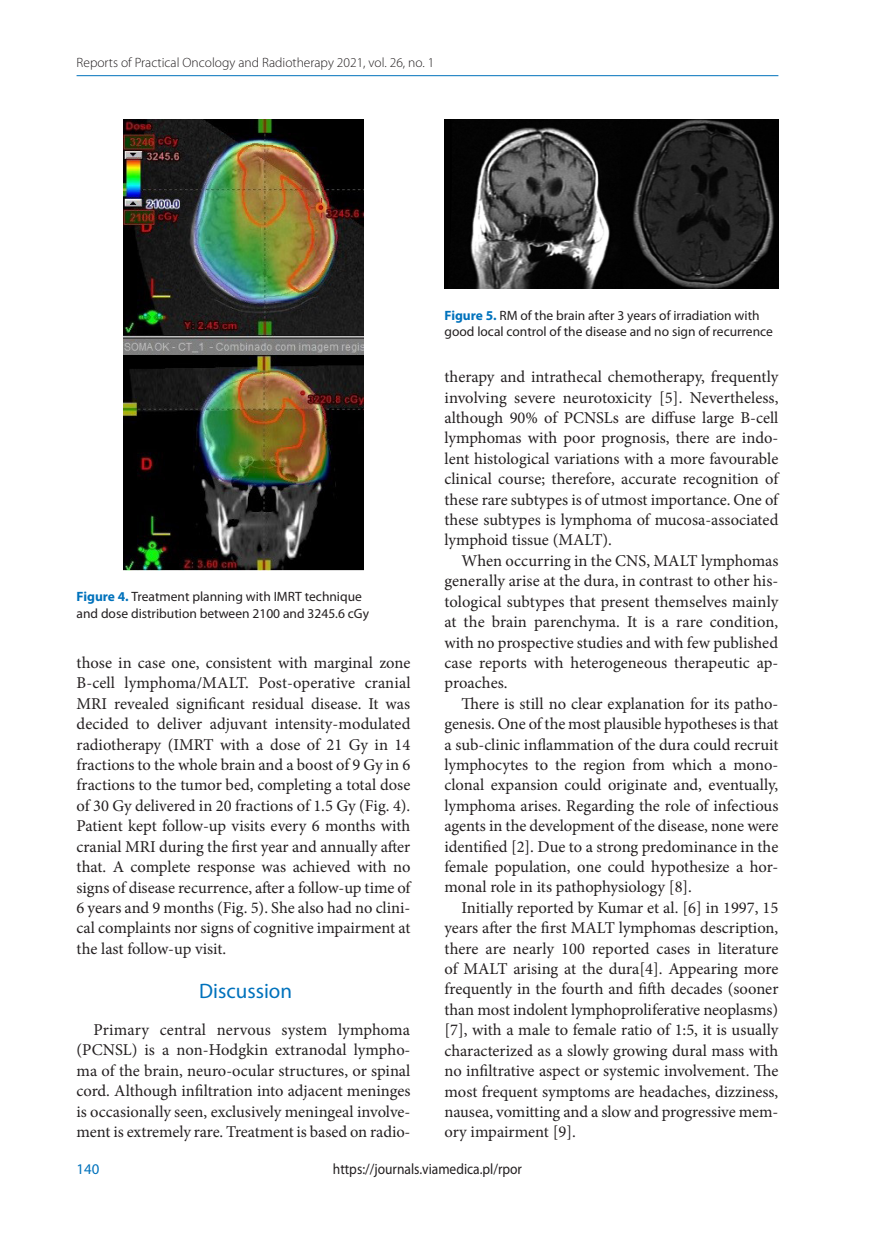
<style>
.page{position:relative;width:872px;height:1234px;background:#fff}
.page>*{position:absolute;margin:0;border:0;box-sizing:border-box;transform-origin:0 0}
.t1{font:21px "Myriad Pro";color:#0072bc}
.t2{font:16.5px/20.4px "Minion Pro";letter-spacing:-.005em;color:#231f20;text-align:justify}
.t3{font:15px "Myriad Pro";color:#231f20;scale:.9 1}
.t4{font:14.85px "Myriad Pro";color:#0072bc}
.t5{font:13.5px/16.2px "Myriad Pro";color:#231f20}
.t6{font:300 13.5px "Myriad Pro";color:#231f20}
.s1{font-weight:700;color:#0072bc}
</style>
<div class="page">
<hr style="left:77px;top:75px;width:701px;height:1px;background:#0072bc">
<img style="left:124px;top:119px;width:239px;height:451px">
<img style="left:444px;top:119px;width:334px;height:169px">
<p class="t6" style="left:77px;top:55px;width:359px">Reports of Practical Oncology and Radiotherapy 2021, vol. 26, no. 1</p>
<p class="t5" style="left:77px;top:589px;width:294px"><span class="s1">Figure 4.</span> Treatment planning with IMRT technique and dose distribution between 2100 and 3245.6 cGy</p>
<p class="t2" style="left:77px;top:652px;width:335px">those in case one, consistent with marginal zone B-cell lymphoma/MALT. Post-operative cranial MRI revealed significant residual disease. It was decided to deliver adjuvant intensity-modulated radiotherapy (IMRT with a dose of 21 Gy in 14 fractions to the whole brain and a boost of 9 Gy in 6 fractions to the tumor bed, completing a total dose of 30 Gy delivered in 20 fractions of 1.5 Gy (Fig. 4).<br>Patient kept follow-up visits every 6 months with cranial MRI during the first year and annually after that. A complete response was achieved with no signs of disease recurrence, after a follow-up time of 6 years and 9 months (Fig. 5). She also had no clini&shy;cal complaints nor signs of cognitive impairment at the last follow-up visit.</p>
<p class="t1" style="left:199px;top:978px;width:94px">Discussion</p>
<p class="t2" style="left:77px;top:1019px;width:335px;text-indent:17px">Primary central nervous system lymphoma (PCNSL) is a non-Hodgkin extranodal lympho&shy;ma of the brain, neuro-ocular structures, or spinal cord. Although infiltration into adjacent meninges is occasionally seen, exclusively meningeal involve&shy;ment is extremely rare. Treatment is based on radio-</p>
<p class="t5" style="left:444px;top:307px;width:330px"><span class="s1">Figure 5.</span> RM of the brain after 3 years of irradiation with good local control of the disease and no sign of recurrence</p>
<p class="t2" style="left:444px;top:367px;width:335px">therapy and intrathecal chemotherapy, frequently involving severe neurotoxicity [5]. Nevertheless, although 90% of PCNSLs are diffuse large B-cell lymphomas with poor prognosis, there are indo&shy;lent histological variations with a more favourable clinical course; therefore, accurate recognition of these rare subtypes is of utmost importance. One of these subtypes is lymphoma of mucosa-associated lymphoid tissue (MALT).</p>
<p class="t2" style="left:444px;top:550px;width:335px;text-indent:17px">When occurring in the CNS, MALT lymphomas generally arise at the dura, in contrast to other his&shy;tological subtypes that present themselves mainly at the brain parenchyma. It is a rare condition, with no prospective studies and with few published case reports with heterogeneous therapeutic ap&shy;proaches.</p>
<p class="t2" style="left:444px;top:693px;width:336px;text-indent:17px">There is still no clear explanation for its patho&shy;genesis. One of the most plausible hypotheses is that a sub-clinic inflammation of the dura could recruit lymphocytes to the region from which a mono&shy;clonal expansion could originate and, eventually, lymphoma arises. Regarding the role of infectious agents in the development of the disease, none were identified [2]. Due to a strong predominance in the female population, one could hypothesize a hor&shy;monal role in its pathophysiology [8].</p>
<p class="t2" style="left:444px;top:897px;width:335px;text-indent:17px">Initially reported by Kumar et al. [6] in 1997, 15 years after the first MALT lymphomas description, there are nearly 100 reported cases in literature of MALT arising at the dura[4]. Appearing more frequently in the fourth and fifth decades (sooner than most indolent lymphoproliferative neoplasms) [7], with a male to female ratio of 1:5, it is usually characterized as a slowly growing dural mass with no infiltrative aspect or systemic involvement. The most frequent symptoms are headaches, dizziness, nausea, vomitting and a slow and progressive mem&shy;ory impairment [9].</p>
<p class="t4" style="left:77px;top:1160px;width:24px">140</p>
<p class="t3" style="left:333px;top:1160px;width:212px">https://journals.viamedica.pl/rpor</p>
</div>
